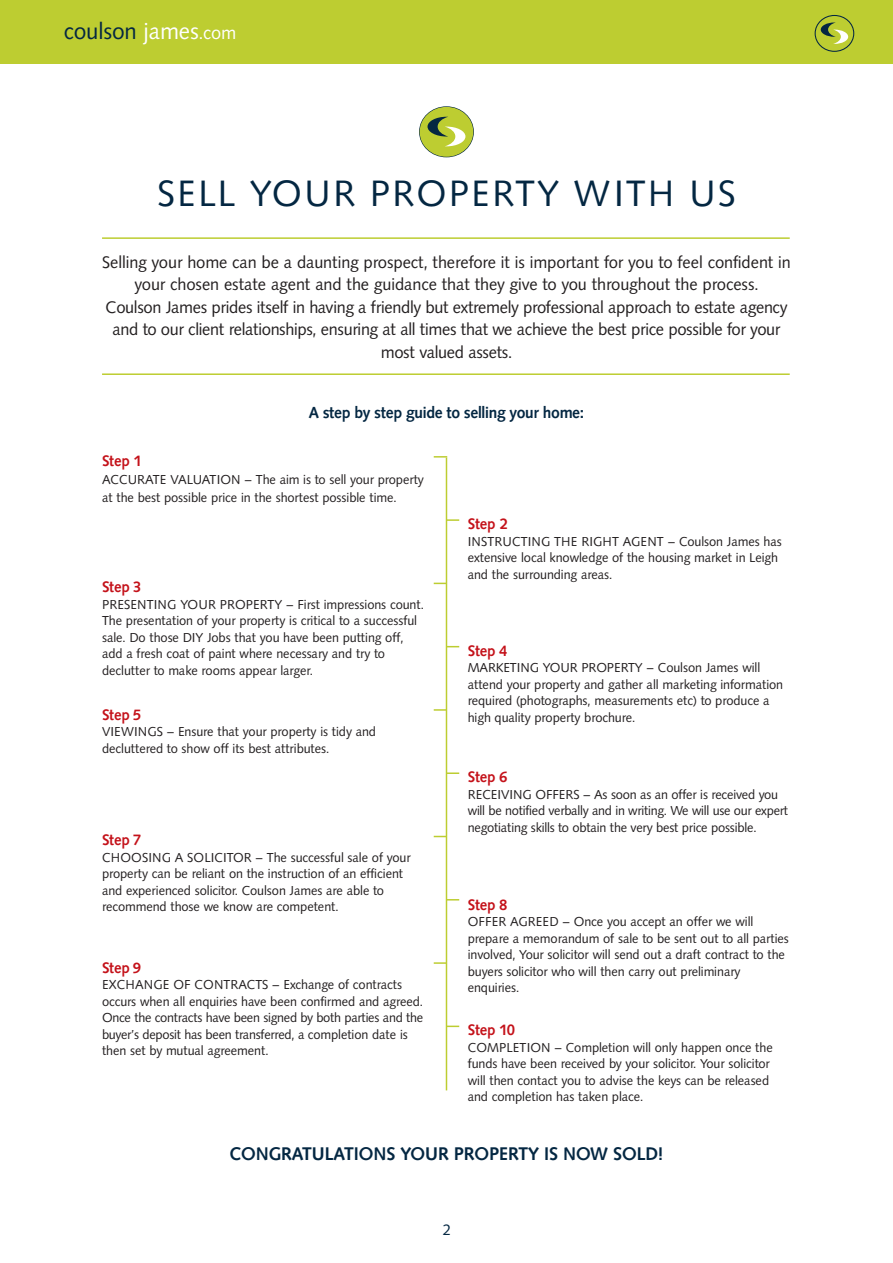
<style>
.page{position:relative;width:893px;height:1263px;background:#fff}
.page>*{position:absolute;margin:0;border:0;box-sizing:border-box;transform-origin:0 0}
.t1{font:36px "Symphony CG";letter-spacing:.065em;color:#042742}
.t2{font:22.5px "Symphony CG";color:#042742}
.t3{font:700 18px "Symphony CG";color:#042742}
.t4{font:16.5px/22.5px "Symphony CG";letter-spacing:-.015em;color:#231f20;text-align:center}
.t5{font:700 15.75px "Symphony CG";letter-spacing:-.015em;color:#042742}
.t6{font:700 15px "Symphony CG";letter-spacing:-.015em;color:#c4121a}
.t7{font:15px "Symphony CG";color:#042742}
.t8{font:12.75px/16.5px "Symphony CG";color:#231f20}
.s1{color:#fff}
.s2{font-size:18px;color:#fff}
</style>
<div class="page">
<hr style="left:446px;top:458px;width:1px;height:632px;background:#bdcd31">
<svg style="left:434px;top:456px;width:13px;height:2px"></svg>
<svg style="left:447px;top:519px;width:12px;height:2px"></svg>
<svg style="left:447px;top:646px;width:12px;height:1px"></svg>
<svg style="left:447px;top:772px;width:12px;height:2px"></svg>
<svg style="left:447px;top:899px;width:12px;height:1px"></svg>
<svg style="left:447px;top:1025px;width:12px;height:2px"></svg>
<svg style="left:434px;top:583px;width:12px;height:1px"></svg>
<svg style="left:434px;top:709px;width:12px;height:2px"></svg>
<svg style="left:434px;top:836px;width:12px;height:1px"></svg>
<svg style="left:434px;top:962px;width:12px;height:2px"></svg>
<div style="left:0;top:0;width:893px;height:64px;background:#bdcd31"></div>
<svg style="left:419px;top:106px;width:55px;height:51px"></svg>
<div style="left:420px;top:107px;width:53px;height:50px;background:#bdcd31;border-radius:50%"></div>
<svg style="left:427px;top:117px;width:38px;height:29px"></svg>
<hr style="left:102px;top:237px;width:688px;height:2px;background:#bdcd31">
<hr style="left:102px;top:373px;width:688px;height:2px;background:#bdcd31">
<svg style="left:815px;top:15px;width:39px;height:37px"></svg>
<div style="left:816px;top:16px;width:37px;height:35px;background:#bdcd31;border-radius:50%"></div>
<svg style="left:821px;top:22px;width:27px;height:22px"></svg>
<h2 class="t2" style="left:64px;top:23px;width:174px">coulson <span class="s1">james</span><span class="s2">.com</span></h2>
<h1 class="t1" style="left:157px;top:181px;width:580px">SELL YOUR PROPERTY WITH US</h1>
<p class="t4" style="left:102px;top:253px;width:690px">Selling your home can be a daunting prospect, therefore it is important for you to feel confident in your chosen estate agent and the guidance that they give to you throughout the process.<br>Coulson James prides itself in having a friendly but extremely professional approach to estate agency and to our client relationships, ensuring at all times that we achieve the best price possible for your most valued assets.</p>
<p class="t5" style="left:309px;top:406px;width:277px">A step by step guide to selling your home:</p>
<p class="t6" style="left:102px;top:455px;width:41px">Step 1</p>
<p class="t8" style="left:102px;top:472px;width:323px;line-height:18px">ACCURATE VALUATION – The aim is to sell your property at the best possible price in the shortest possible time.</p>
<p class="t6" style="left:102px;top:581px;width:40px">Step 3</p>
<p class="t8" style="left:102px;top:597px;width:323px">PRESENTING YOUR PROPERTY – First impressions count.<br>The presentation of your property is critical to a successful sale. Do those DIY Jobs that you have been putting off, add a fresh coat of paint where necessary and try to declutter to make rooms appear larger.</p>
<p class="t6" style="left:102px;top:709px;width:40px">Step 5</p>
<p class="t8" style="left:102px;top:725px;width:275px">VIEWINGS – Ensure that your property is tidy and decluttered to show off its best attributes.</p>
<p class="t6" style="left:102px;top:835px;width:40px">Step 7</p>
<p class="t8" style="left:102px;top:851px;width:310px">CHOOSING A SOLICITOR – The successful sale of your property can be reliant on the instruction of an efficient and experienced solicitor. Coulson James are able to recommend those we know are competent.</p>
<p class="t6" style="left:102px;top:962px;width:40px">Step 9</p>
<p class="t8" style="left:102px;top:978px;width:323px">EXCHANGE OF CONTRACTS – Exchange of contracts occurs when all enquiries have been confirmed and agreed.<br>Once the contracts have been signed by both parties and the buyer’s deposit has been transferred, a completion date is then set by mutual agreement.</p>
<p class="t6" style="left:468px;top:518px;width:42px">Step 2</p>
<p class="t8" style="left:468px;top:534px;width:315px">INSTRUCTING THE RIGHT AGENT – Coulson James has extensive local knowledge of the housing market in Leigh and the surrounding areas.</p>
<p class="t6" style="left:468px;top:645px;width:41px">Step 4</p>
<p class="t8" style="left:468px;top:661px;width:317px">MARKETING YOUR PROPERTY – Coulson James will attend your property and gather all marketing information required (photographs, measurements etc) to produce a high quality property brochure.</p>
<p class="t6" style="left:468px;top:771px;width:41px">Step 6</p>
<p class="t8" style="left:468px;top:787px;width:322px">RECEIVING OFFERS – As soon as an offer is received you will be notified verbally and in writing. We will use our expert negotiating skills to obtain the very best price possible.</p>
<p class="t6" style="left:468px;top:899px;width:41px">Step 8</p>
<p class="t8" style="left:468px;top:915px;width:323px">OFFER AGREED – Once you accept an offer we will prepare a memorandum of sale to be sent out to all parties involved, Your solicitor will send out a draft contract to the buyers solicitor who will then carry out preliminary enquiries.</p>
<p class="t6" style="left:468px;top:1024px;width:49px">Step 10</p>
<p class="t8" style="left:468px;top:1040px;width:306px">COMPLETION – Completion will only happen once the funds have been received by your solicitor. Your solicitor will then contact you to advise the keys can be released and completion has taken place.</p>
<h3 class="t3" style="left:230px;top:1147px;width:435px">CONGRATULATIONS YOUR PROPERTY IS NOW SOLD!</h3>
<p class="t7" style="left:442px;top:1224px;width:10px">2</p>
</div>
